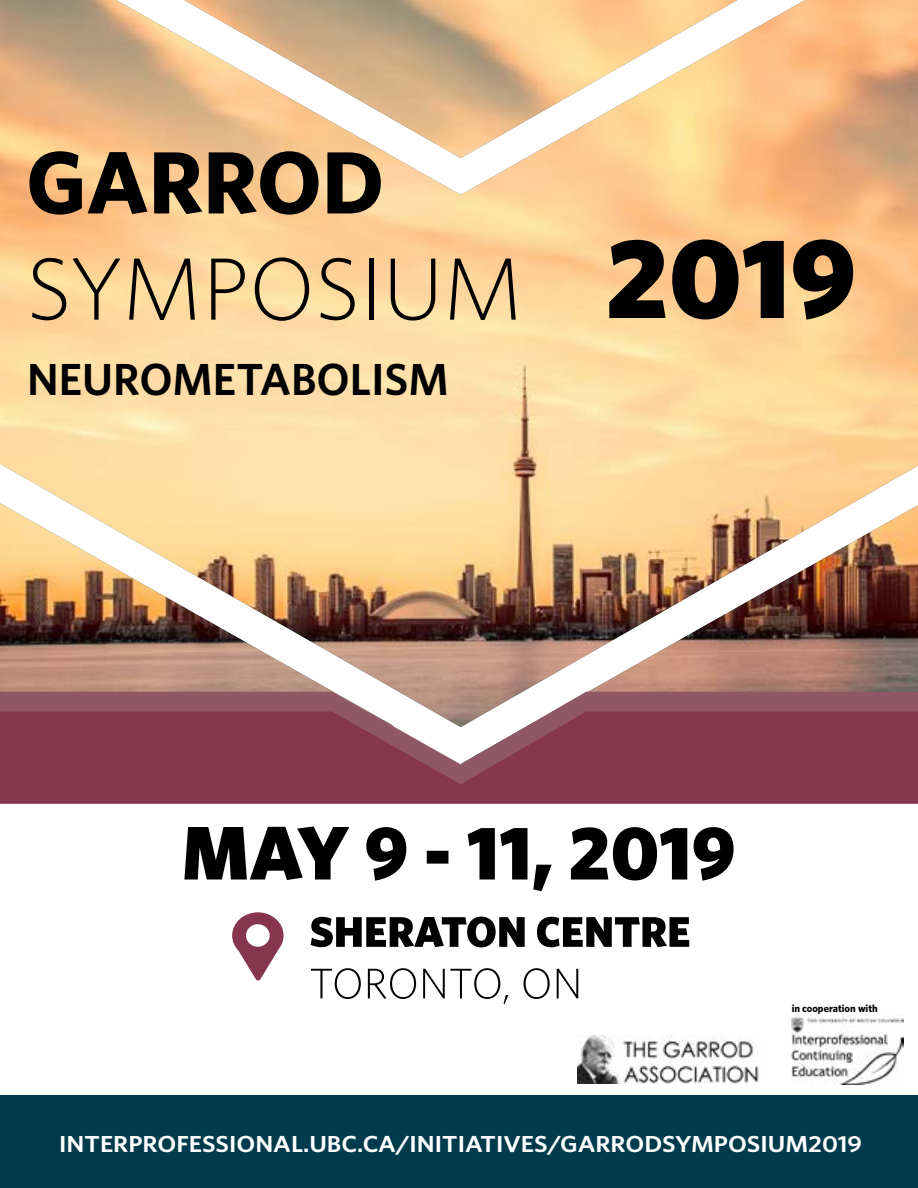
<style>
.page{position:relative;width:918px;height:1188px;background:#fff}
.page>*{position:absolute;margin:0;border:0;box-sizing:border-box;transform-origin:0 0}
.t1{font:300 88.5px/106.2px "Whitney";color:#000}
.t2{font:600 45px "Whitney";color:#000}
.t3{font:600 23.25px "Whitney";color:#fff;scale:1.1 1}
.t4{font:700 10.5px "Whitney";color:#000}
.s1{font-weight:700}
.s2{font-weight:900;font-size:114px}
</style>
<div class="page">
<img style="left:0;top:0;width:918px;height:692px">
<svg style="left:0;top:692px;width:918px;height:20px;fill:#905766"></svg>
<svg style="left:0;top:712px;width:918px;height:92px;fill:#85364e"></svg>
<svg style="left:232px;top:912px;width:52px;height:69px"></svg>
<svg style="left:311px;top:968px;width:267px;height:36px"></svg>
<svg style="left:311px;top:917px;width:378px;height:30px"></svg>
<div style="left:0;top:1096px;width:918px;height:92px;background:#003b4d"></div>
<img style="left:578px;top:1036px;width:181px;height:48px">
<img style="left:792px;top:1016px;width:111px;height:68px">
<svg style="left:184px;top:826px;width:550px;height:65px"></svg>
<h1 class="t1" style="left:26px;top:127px;width:832px"><span class="s1">GARROD<br></span>SYMPOSIUM <span class="s2">2019</span></h1>
<h2 class="t2" style="left:27px;top:349px;width:423px">NEUROMETABOLISM</h2>
<p class="t4" style="left:792px;top:1002px;width:88px">in cooperation with</p>
<p class="t3" style="left:59px;top:1128px;width:731px">INTERPROFESSIONAL.UBC.CA/INITIATIVES/GARRODSYMPOSIUM2019</p>
</div>
